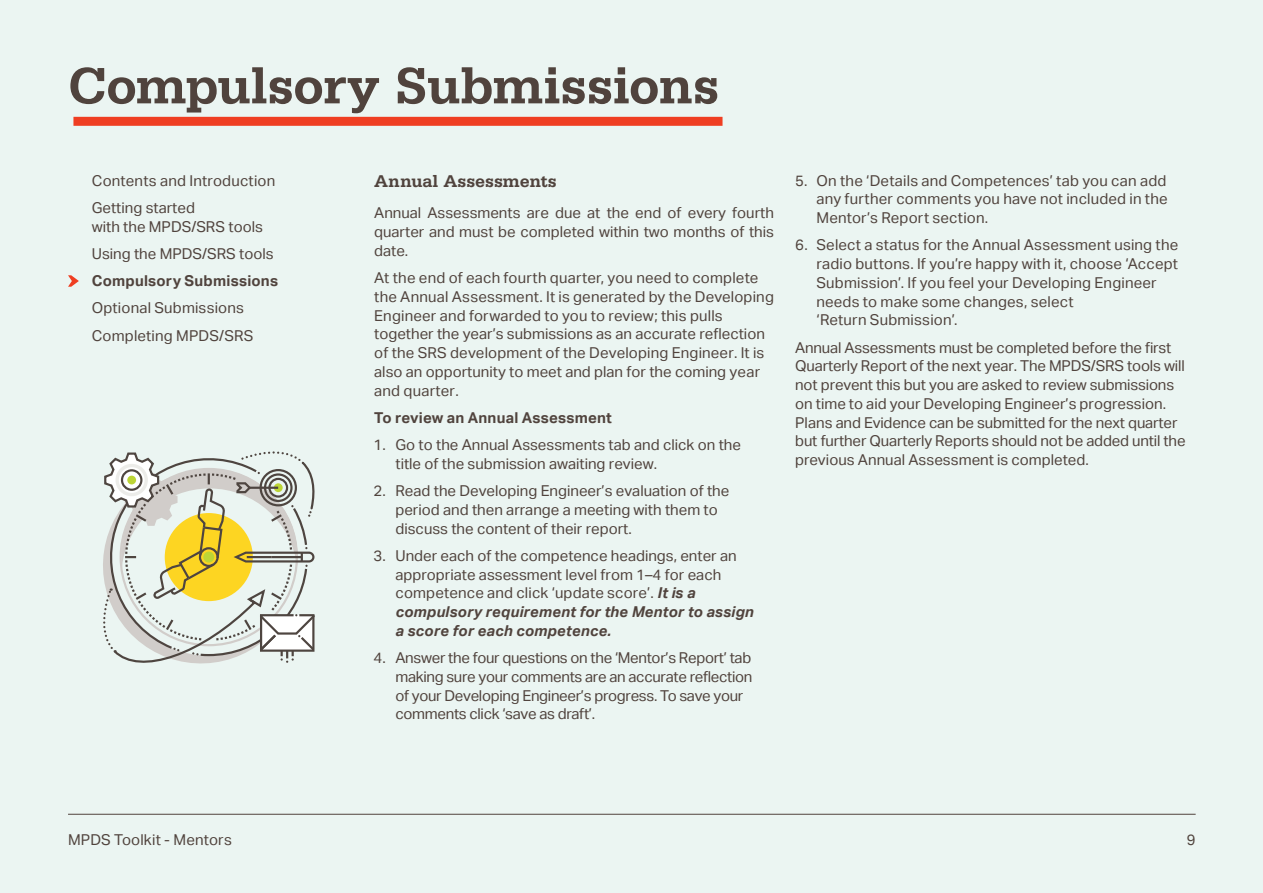
<style>
.page{position:relative;width:1263px;height:893px;background:#ebf5f2}
.page>*{position:absolute;margin:0;border:0;box-sizing:border-box;transform-origin:0 0}
.t1{font:700 54px "Serifa Std";letter-spacing:-.015em;color:#50433d}
.t2{font:700 18px "Serifa Std";letter-spacing:-.005em;color:#50433d}
.t3{font:15px/18.8px "Aktiv Grotesk";color:#50433d}
.t4{font:15px/18.8px "Aktiv Grotesk";letter-spacing:-.02em;color:#50433d}
.t5{font:700 15px "Aktiv Grotesk";letter-spacing:.015em;color:#50433d}
.s1{font-weight:700;font-style:italic}
</style>
<div class="page">
<hr style="left:68px;top:814px;width:1128px;height:1px;background:#50433d">
<div style="left:73px;top:117px;width:649px;height:9px;background:#ef3e22"></div>
<svg style="left:68px;top:275px;width:11px;height:12px"></svg>
<svg style="left:103px;top:451px;width:212px;height:213px"></svg>
<h1 class="t1" style="left:68px;top:54px;width:653px">Compulsory Submissions</h1>
<p class="t3" style="left:92px;top:167px;width:185px;line-height:27.3px">Contents and Introduction<br>Getting started</p>
<p class="t3" style="left:92px;top:213px;width:183px;line-height:27.3px">with the MPDS/SRS tools<br>Using the MPDS/SRS tools</p>
<p class="t5" style="left:92px;top:272px;width:188px">Compulsory Submissions</p>
<p class="t3" style="left:92px;top:295px;width:163px;line-height:27.3px">Optional Submissions<br>Completing MPDS/SRS</p>
<p class="t2" style="left:374px;top:170px;width:184px">Annual Assessments</p>
<p class="t3" style="left:374px;top:204px;width:401px;text-align:justify">Annual Assessments are due at the end of every fourth quarter and must be completed within two months of this date.</p>
<p class="t3" style="left:374px;top:268px;width:401px">At the end of each fourth quarter, you need to complete the Annual Assessment. It is generated by the Developing Engineer and forwarded to you to review; this pulls together the year’s submissions as an accurate reflection of the SRS development of the Developing Engineer. It is also an opportunity to meet and plan for the coming year and quarter.</p>
<p class="t5" style="left:374px;top:409px;width:239px">To review an Annual Assessment</p>
<p class="t3" style="left:395px;top:435px;width:347px;text-indent:-22px">1. Go to the Annual Assessments tab and click on the title of the submission awaiting review.</p>
<p class="t3" style="left:395px;top:481px;width:335px;text-indent:-22px">2. Read the Developing Engineer’s evaluation of the period and then arrange a meeting with them to discuss the content of their report.</p>
<p class="t3" style="left:395px;top:546px;width:360px;text-indent:-22px">3. Under each of the competence headings, enter an appropriate assessment level from 1–4 for each competence and click ‘update score’. <span class="s1">It is a compulsory requirement for the Mentor to assign a score for each competence.</span></p>
<p class="t4" style="left:395px;top:648px;width:359px;text-indent:-22px">4. Answer the four questions on the ‘Mentor’s Report’ tab making sure your comments are an accurate reflection of your Developing Engineer’s progress. To save your comments click ‘save as draft’.</p>
<p class="t3" style="left:816px;top:171px;width:353px;text-align:justify;text-indent:-21px">5. On the ‘Details and Competences’ tab you can add any further comments you have not included in the Mentor’s Report section.</p>
<p class="t3" style="left:816px;top:236px;width:363px;text-indent:-21px">6. Select a status for the Annual Assessment using the radio buttons. If you’re happy with it, choose ‘Accept Submission’. If you feel your Developing Engineer needs to make some changes, select<br>‘Return Submission’.</p>
<p class="t3" style="left:795px;top:338px;width:392px">Annual Assessments must be completed before the first Quarterly Report of the next year. The MPDS/SRS tools will not prevent this but you are asked to review submissions on time to aid your Developing Engineer’s progression.<br>Plans and Evidence can be submitted for the next quarter but further Quarterly Reports should not be added until the previous Annual Assessment is completed.</p>
<p class="t3" style="left:68px;top:831px;width:165px">MPDS Toolkit - Mentors</p>
<p class="t3" style="left:1187px;top:831px;width:10px">9</p>
</div>
